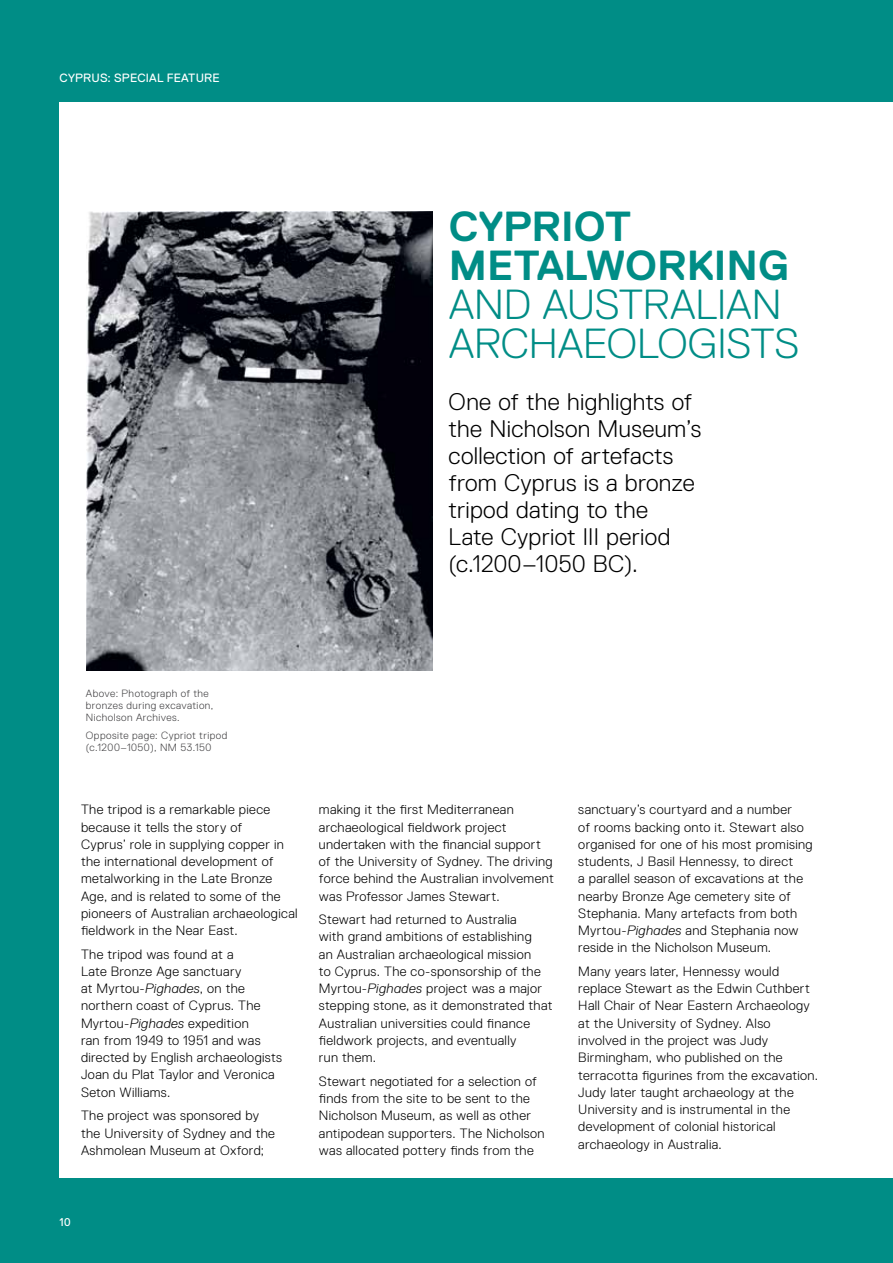
<style>
.page{position:relative;width:893px;height:1263px;background:#008d86}
.page>*{position:absolute;margin:0;border:0;box-sizing:border-box;transform-origin:0 0}
.t1{font:300 42px "Replica Std";letter-spacing:-.02em;color:#008d86}
.t2{font:700 42px/39px "Replica Std";letter-spacing:.005em;color:#008d86}
.t3{font:300 24px/27px "Replica Std";letter-spacing:.015em;color:#000}
.t4{font:300 13.5px/17.2px "Replica Std";letter-spacing:.025em;color:#000}
.t5{font:12px "Replica Std";color:#fff}
.t6{font:11.25px "Replica Std";color:#fff}
.t7{font:300 10.5px/12px "Replica Std";letter-spacing:.045em;color:#414042}
.s1{font-style:italic}
</style>
<div class="page">
<div style="left:60px;top:102px;width:833px;height:1076px;background:#fff"></div>
<img style="left:86px;top:212px;width:346px;height:459px">
<p class="t5" style="left:60px;top:71px;width:9px">CYPRUS</p>
<p class="t5" style="left:108px;top:71px;width:15px">: SPECIAL</p>
<p class="t5" style="left:167px;top:71px;width:16px">FEATURE</p>
<h1 class="t2" style="left:449px;top:208px;width:342px">CYPRIOT<br>M ETALWORKING</h1>
<h1 class="t1" style="left:449px;top:282px;width:28px">and</h1>
<h1 class="t1" style="left:542px;top:282px;width:51px">Austra</h1>
<h1 class="t1" style="left:695px;top:282px;width:42px">lian</h1>
<h1 class="t1" style="left:449px;top:321px;width:27px">arc</h1>
<h1 class="t1" style="left:529px;top:321px;width:56px">haeo</h1>
<h1 class="t1" style="left:637px;top:321px;width:45px">logists</h1>
<h2 class="t3" style="left:449px;top:389px;width:254px">One of the highlights of the Nicholson Museum’s collection of artefacts from Cyprus is a bronze tripod dating to the<br>Late Cypriot III period (c.1200–1050 BC).</h2>
<p class="t7" style="left:86px;top:687px;width:129px">Above: Photograph of the bronzes during excavation,<br>Nicholson Archives.</p>
<p class="t7" style="left:86px;top:729px;width:143px">Opposite page: Cypriot tripod (c.1200–1050), NM 53.150</p>
<p class="t4" style="left:81px;top:801px;width:218px">The tripod is a remarkable piece because it tells the story of<br>Cyprus’ role in supplying copper in the international development of metalworking in the Late Bronze<br>Age, and is related to some of the pioneers of Australian archaeological fieldwork in the Near East.</p>
<p class="t4" style="left:81px;top:945px;width:203px">The tripod was found at a<br>Late Bronze Age sanctuary<br>at Myrtou‑<span class="s1">Pighades</span>, on the northern coast of Cyprus. The<br>Myrtou‑<span class="s1">Pighades</span> expedition<br>ran from 1949 to 1951 and was directed by English archaeologists<br>Joan du Plat Taylor and Veronica<br>Seton Williams.</p>
<p class="t4" style="left:81px;top:1107px;width:196px">The project was sponsored by the University of Sydney and the<br>Ashmolean Museum at Oxford;</p>
<p class="t4" style="left:319px;top:801px;width:236px">making it the first Mediterranean archaeological fieldwork project undertaken with the financial support of the University of Sydney. The driving force behind the Australian involvement was Professor James Stewart.</p>
<p class="t4" style="left:319px;top:911px;width:235px">Stewart had returned to Australia<br>with grand ambitions of establishing<br>an Australian archaeological mission<br>to Cyprus. The co-sponsorship of the Myrtou-<span class="s1">Pighades</span> project was a major stepping stone, as it demonstrated that Australian universities could finance fieldwork projects, and eventually<br>run them.</p>
<p class="t4" style="left:319px;top:1072px;width:227px">Stewart negotiated for a selection of finds from the site to be sent to the Nicholson Museum, as well as other antipodean supporters. The Nicholson was allocated pottery finds from the</p>
<p class="t6" style="left:60px;top:1216px;width:13px">10</p>
<p class="t4" style="left:578px;top:801px;width:236px">sanctuary’s courtyard and a number<br>of rooms backing onto it. Stewart also organised for one of his most promising students, J Basil H ennessy, to direct<br>a parallel season of excavations at the nearby Bronze Age cemetery site of Stephania. Many artefacts from both Myrtou-<span class="s1">Pighades</span> and Stephania now reside in the Nicholson Museum.</p>
<p class="t4" style="left:578px;top:963px;width:241px">Many years later, Hennessy would replace Stewart as the Edwin Cuthbert Hall Chair of Near Eastern Archaeology at the University of Sydney. Also involved in the project was Judy Birmingham, who published on the terracotta figurines from the excavation.<br>Judy later taught archaeology at the University and is instrumental in the development of colonial historical archaeology in Australia.</p>
</div>
